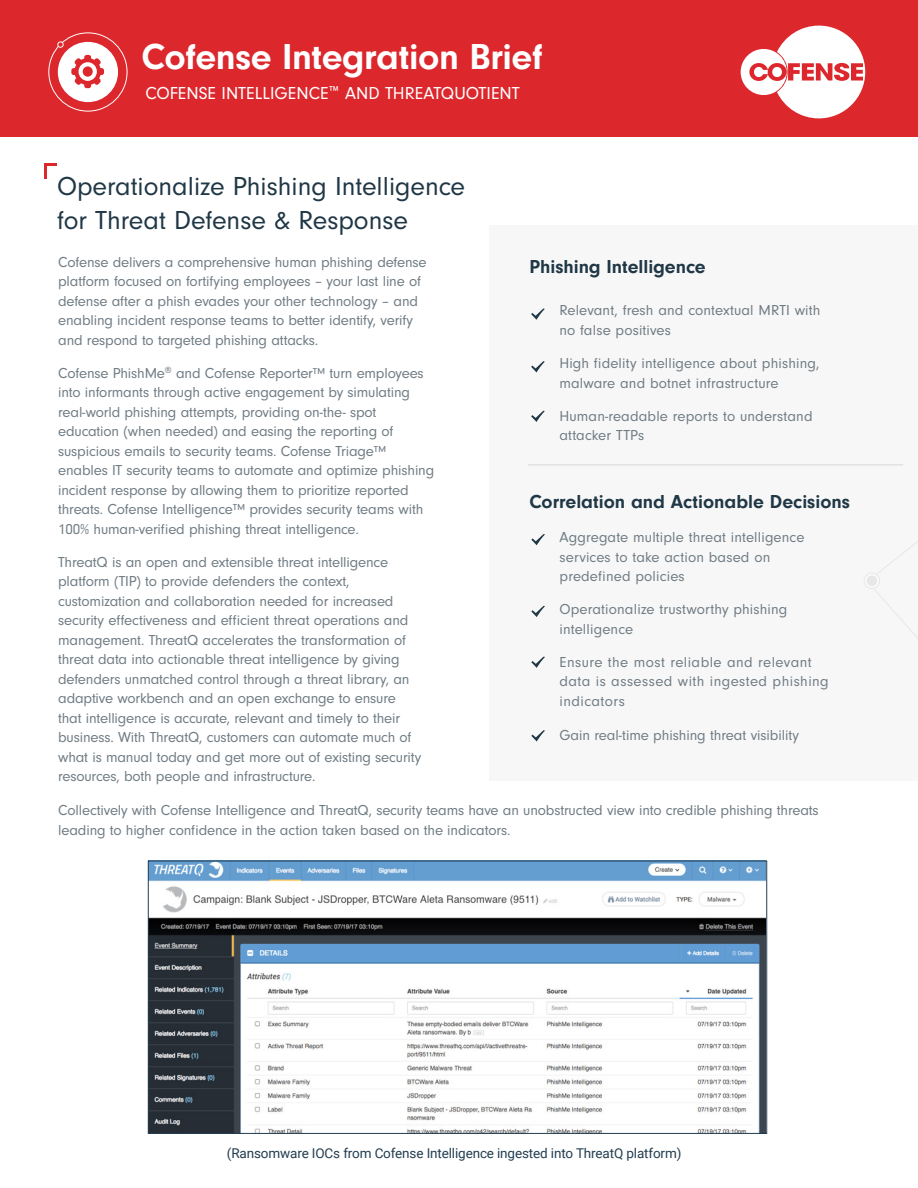
<style>
.page{position:relative;width:918px;height:1188px;background:#fff}
.page>*{position:absolute;margin:0;border:0;box-sizing:border-box;transform-origin:0 0}
.t1{font:700 37.5px "Neuzeit Gro";letter-spacing:-.01em;color:#fff}
.t2{font:27px/34.5px "Neuzeit Gro";color:#203746}
.t3{font:700 19.5px "Neuzeit Gro";color:#203746}
.t4{font:18px "Neuzeit Gro";color:#fff}
.t5{font:15px/19.5px "Neuzeit Gro";letter-spacing:-.01em;color:#707c84}
.t6{font:15px/19.5px "Neuzeit Gro";letter-spacing:.01em;color:#707c84}
.t7{font:15px/19.5px "Neuzeit Gro";letter-spacing:.03em;color:#707c84}
.t8{font:13.5px "Roboto";letter-spacing:-.01em;color:#223d50}
.s1{font-family:"Roboto"}
</style>
<div class="page">
<div style="left:0;top:0;width:918px;height:137px;background:#dc272d"></div>
<div style="left:58px;top:42px;width:60px;height:60px;background:#fff;border-radius:50%"></div>
<div style="left:48px;top:33px;width:79px;height:78px;border:1px solid #fff;border-radius:50%"></div>
<div style="left:57px;top:42px;width:7px;height:6px;border:1px solid #fff;border-radius:50%"></div>
<svg style="left:741px;top:26px;width:124px;height:92px"></svg>
<svg style="left:44px;top:164px;width:13px;height:15px"></svg>
<div style="left:489px;top:225px;width:429px;height:556px;background:#f7f7f7"></div>
<hr style="left:528px;top:465px;width:375px;height:1px;background:#d8d8d8">
<svg style="left:874px;top:541px;width:44px;height:98px"></svg>
<svg style="left:864px;top:573px;width:16px;height:16px"></svg>
<div style="left:864px;top:572px;width:16px;height:17px;border:1px solid #d8d8d8;border-radius:50%"></div>
<div style="left:866px;top:575px;width:11px;height:11px;background:#e7e7e7;border-radius:50%"></div>
<svg style="left:531px;top:308px;width:14px;height:12px"></svg>
<svg style="left:531px;top:361px;width:14px;height:12px"></svg>
<svg style="left:531px;top:411px;width:14px;height:11px"></svg>
<svg style="left:531px;top:534px;width:14px;height:11px"></svg>
<svg style="left:531px;top:606px;width:14px;height:11px"></svg>
<svg style="left:531px;top:730px;width:14px;height:12px"></svg>
<svg style="left:531px;top:656px;width:14px;height:12px"></svg>
<img style="left:150px;top:863px;width:615px;height:269px">
<div style="left:148px;top:861px;width:619px;height:273px;border:1px solid #223d50"></div>
<svg style="left:71px;top:55px;width:33px;height:33px"></svg>
<div style="left:83px;top:66px;width:10px;height:11px;background:#dc272d;border-radius:50%"></div>
<p class="t1" style="left:141px;top:35px;width:403px">Cofense Integration Brief</p>
<p class="t4" style="left:145px;top:84px;width:376px">COFENSE INTELLIGENCE<span class="s1">™</span> AND THREATQUOTIENT</p>
<p class="t2" style="left:57px;top:169px;width:410px">Operationalize Phishing Intelligence for Threat Defense &amp; Response</p>
<p class="t5" style="left:58px;top:252px;width:370px">Cofense delivers a comprehensive human phishing defense platform focused on fortifying employees – your last line of defense after a phish evades your other technology – and enabling incident response teams to better identify, verify and respond to targeted phishing attacks.</p>
<p class="t5" style="left:58px;top:363px;width:378px">Cofense PhishMe<sup>®</sup> and Cofense Reporter™ turn employees into informants through active engagement by simulating real-world phishing attempts, providing on-the- spot education (when needed) and easing the reporting of suspicious emails to security teams. Cofense Triage™ enables IT security teams to automate and optimize phishing incident response by allowing them to prioritize reported threats. Cofense Intelligence™ provides security teams with 100% human-verified phishing threat intelligence.</p>
<p class="t5" style="left:58px;top:552px;width:365px">ThreatQ is an open and extensible threat intelligence platform (TIP) to provide defenders the context, customization and collaboration needed for increased security effectiveness and efficient threat operations and management. ThreatQ accelerates the transformation of threat data into actionable threat intelligence by giving defenders unmatched control through a threat library, an adaptive workbench and an open exchange to ensure that intelligence is accurate, relevant and timely to their business. With ThreatQ, customers can automate much of what is manual today and get more out of existing security resources, both people and infrastructure.</p>
<p class="t5" style="left:58px;top:801px;width:762px">Collectively with Cofense Intelligence and ThreatQ, security teams have an unobstructed view into credible phishing threats leading to higher confidence in the action taken based on the indicators.</p>
<p class="t3" style="left:530px;top:255px;width:178px">Phishing Intelligence</p>
<p class="t6" style="left:559px;top:301px;width:263px">Relevant, fresh and contextual MRTI with no false positives</p>
<p class="t6" style="left:559px;top:354px;width:262px">High fidelity intelligence about phishing, malware and botnet infrastructure</p>
<p class="t6" style="left:559px;top:406px;width:255px">Human-readable reports to understand attacker TTPs</p>
<p class="t3" style="left:529px;top:491px;width:322px">Correlation and Actionable Decisions</p>
<p class="t6" style="left:560px;top:528px;width:246px">Aggregate multiple threat intelligence services to take action based on predefined policies</p>
<p class="t6" style="left:560px;top:600px;width:229px">Operationalize trustworthy phishing intelligence</p>
<p class="t7" style="left:560px;top:652px;width:271px">Ensure the most reliable and relevant data is assessed with ingested phishing indicators</p>
<p class="t5" style="left:560px;top:726px;width:241px">Gain real-time phishing threat visibility</p>
<p class="t8" style="left:227px;top:1144px;width:456px">(Ransomware IOCs from Cofense Intelligence ingested into ThreatQ platform)</p>
</div>
